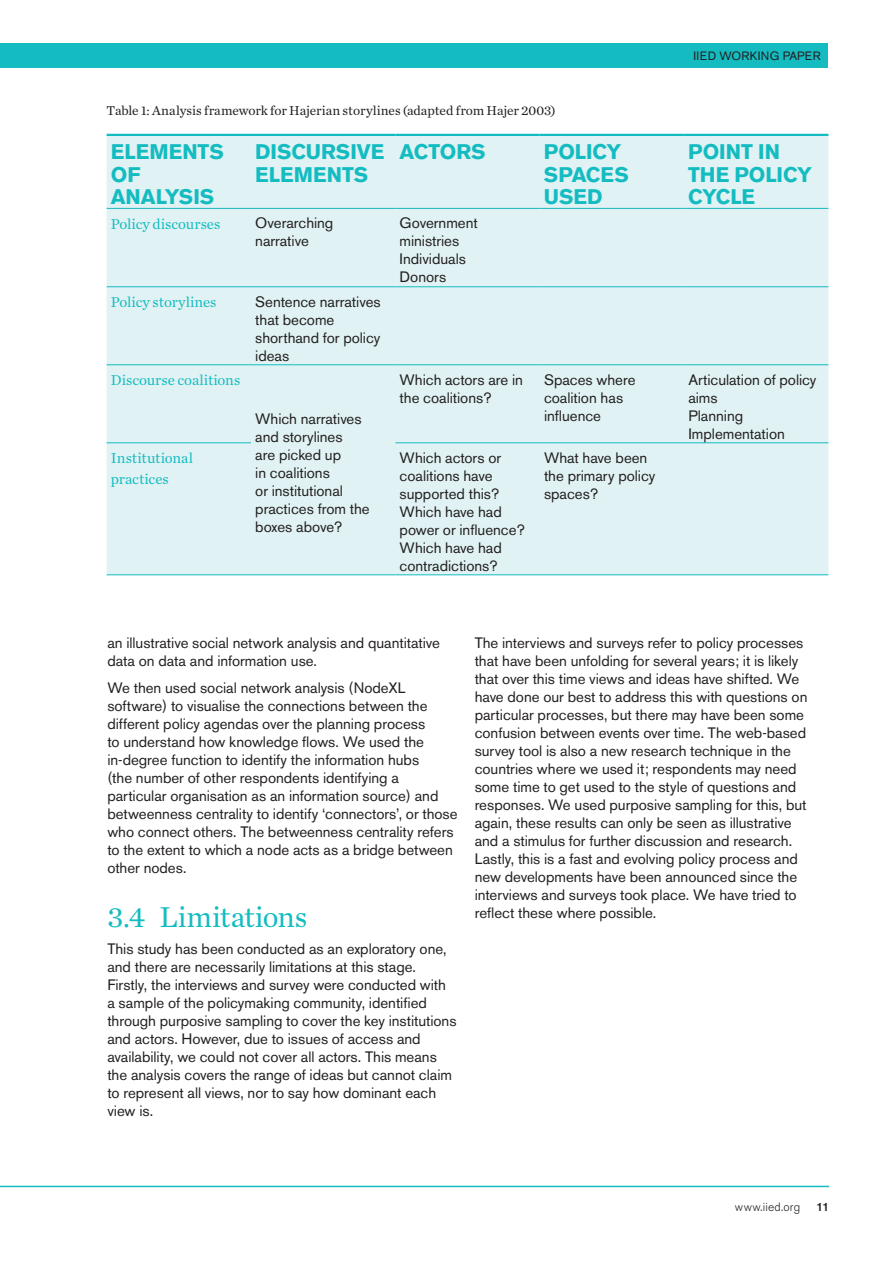
<style>
.page{position:relative;width:893px;height:1263px;background:#fff}
.page>*{position:absolute;margin:0;border:0;box-sizing:border-box;transform-origin:0 0}
.t1{font:30px "Chronicle Text G1";letter-spacing:-.005em;color:#14bcc1}
.t2{font:700 21px/22.5px "Akzidenz Grotesk BE";letter-spacing:-.005em;color:#14bcc1}
.t3{font:15px/18px "Akzidenz Grotesk BE";color:#231f20}
.t4{font:15px/21px "Chronicle Text G1";letter-spacing:-.005em;color:#14bcc1}
.t5{font:13.5px "Chronicle Text G1";color:#231f20}
.t6{font:12px "Akzidenz Grotesk BE";letter-spacing:.02em;color:#231f20}
.t7{font:300 12px "Akzidenz Grotesk BE";letter-spacing:.015em;color:#231f20}
.t8{font:500 12px "Akzidenz Grotesk BE";color:#231f20}
</style>
<div class="page">
<div style="left:0;top:43px;width:828px;height:24px;background:#14bcc1"></div>
<hr style="left:0;top:1186px;width:829px;height:1px;background:#14bcc1">
<div style="left:107px;top:136px;width:721px;height:438px;background:#e0f2f3"></div>
<hr style="left:107px;top:286px;width:144px;height:1px;background:#14bcc1">
<hr style="left:251px;top:286px;width:144px;height:1px;background:#14bcc1">
<hr style="left:395px;top:286px;width:145px;height:1px;background:#14bcc1">
<hr style="left:540px;top:286px;width:144px;height:1px;background:#14bcc1">
<hr style="left:684px;top:286px;width:144px;height:1px;background:#14bcc1">
<hr style="left:107px;top:364px;width:144px;height:1px;background:#14bcc1">
<hr style="left:251px;top:364px;width:144px;height:1px;background:#14bcc1">
<hr style="left:395px;top:364px;width:145px;height:1px;background:#14bcc1">
<hr style="left:540px;top:364px;width:144px;height:1px;background:#14bcc1">
<hr style="left:684px;top:364px;width:144px;height:1px;background:#14bcc1">
<hr style="left:107px;top:442px;width:144px;height:1px;background:#14bcc1">
<hr style="left:395px;top:442px;width:145px;height:1px;background:#14bcc1">
<hr style="left:540px;top:442px;width:144px;height:1px;background:#14bcc1">
<hr style="left:684px;top:442px;width:144px;height:1px;background:#14bcc1">
<hr style="left:107px;top:134px;width:144px;height:2px;background:#14bcc1">
<hr style="left:107px;top:208px;width:144px;height:1px;background:#14bcc1">
<hr style="left:107px;top:574px;width:144px;height:1px;background:#14bcc1">
<hr style="left:251px;top:134px;width:144px;height:2px;background:#14bcc1">
<hr style="left:395px;top:134px;width:145px;height:2px;background:#14bcc1">
<hr style="left:540px;top:134px;width:144px;height:2px;background:#14bcc1">
<hr style="left:684px;top:134px;width:144px;height:2px;background:#14bcc1">
<hr style="left:251px;top:208px;width:144px;height:1px;background:#14bcc1">
<hr style="left:395px;top:208px;width:145px;height:1px;background:#14bcc1">
<hr style="left:540px;top:208px;width:144px;height:1px;background:#14bcc1">
<hr style="left:684px;top:208px;width:144px;height:1px;background:#14bcc1">
<hr style="left:251px;top:574px;width:144px;height:1px;background:#14bcc1">
<hr style="left:395px;top:574px;width:145px;height:1px;background:#14bcc1">
<hr style="left:540px;top:574px;width:144px;height:1px;background:#14bcc1">
<hr style="left:684px;top:574px;width:144px;height:1px;background:#14bcc1">
<p class="t6" style="left:693px;top:48px;width:129px">IIED Working paper</p>
<p class="t5" style="left:107px;top:100px;width:451px">Table 1: Analysis framework for Hajerian storylines (adapted from Hajer 2003)</p>
<h2 class="t2" style="left:111px;top:141px;width:114px">ELEMENTS<br>OF<br>ANALYSIS</h2>
<h2 class="t2" style="left:255px;top:141px;width:129px">DISCURSIVE<br>ELEMENTS</h2>
<h2 class="t2" style="left:400px;top:141px;width:88px">ACTORS</h2>
<h2 class="t2" style="left:544px;top:141px;width:86px">POLICY<br>SPACES<br>USED</h2>
<h2 class="t2" style="left:688px;top:141px;width:125px">POINT IN<br>THE POLICY<br>CYCLE</h2>
<p class="t4" style="left:111px;top:213px;width:111px">Policy discourses</p>
<p class="t3" style="left:255px;top:214px;width:80px">Overarching narrative</p>
<p class="t3" style="left:400px;top:214px;width:80px">Government ministries<br>Individuals<br>Donors</p>
<p class="t4" style="left:111px;top:291px;width:107px">Policy storylines</p>
<p class="t3" style="left:255px;top:292px;width:127px">Sentence narratives that become shorthand for policy ideas</p>
<p class="t4" style="left:111px;top:369px;width:131px">Discourse coalitions</p>
<p class="t3" style="left:255px;top:409px;width:116px">Which narratives and storylines<br>are picked up<br>in coalitions<br>or institutional practices from the boxes above?</p>
<p class="t3" style="left:400px;top:370px;width:125px">Which actors are in the coalitions?</p>
<p class="t3" style="left:544px;top:370px;width:93px">Spaces where coalition has influence</p>
<p class="t3" style="left:688px;top:370px;width:130px">Articulation of policy aims<br>Planning<br>Implementation</p>
<p class="t4" style="left:111px;top:447px;width:84px">Institutional practices</p>
<p class="t3" style="left:400px;top:448px;width:127px">Which actors or coalitions have supported this?<br>Which have had power or influence?<br>Which have had contradictions?</p>
<p class="t3" style="left:544px;top:448px;width:113px">What have been the primary policy spaces?</p>
<p class="t3" style="left:107px;top:634px;width:334px">an illustrative social network analysis and quantitative data on data and information use.</p>
<p class="t3" style="left:107px;top:679px;width:352px">We then used social network analysis (NodeXL software) to visualise the connections between the different policy agendas over the planning process<br>to understand how knowledge flows. We used the in-degree function to identify the information hubs<br>(the number of other respondents identifying a particular organisation as an information source) and betweenness centrality to identify ‘connectors’, or those who connect others. The betweenness centrality refers to the extent to which a node acts as a bridge between other nodes.</p>
<h1 class="t1" style="left:107px;top:894px;width:202px">3.4 Limitations</h1>
<p class="t3" style="left:107px;top:940px;width:351px">This study has been conducted as an exploratory one, and there are necessarily limitations at this stage.<br>Firstly, the interviews and survey were conducted with a sample of the policymaking community, identified through purposive sampling to cover the key institutions and actors. However, due to issues of access and availability, we could not cover all actors. This means the analysis covers the range of ideas but cannot claim to represent all views, nor to say how dominant each view is.</p>
<p class="t3" style="left:475px;top:634px;width:334px">The interviews and surveys refer to policy processes that have been unfolding for several years; it is likely that over this time views and ideas have shifted. We have done our best to address this with questions on particular processes, but there may have been some confusion between events over time. The web-based survey tool is also a new research technique in the countries where we used it; respondents may need some time to get used to the style of questions and responses. We used purposive sampling for this, but again, these results can only be seen as illustrative and a stimulus for further discussion and research.<br>Lastly, this is a fast and evolving policy process and new developments have been announced since the interviews and surveys took place. We have tried to reflect these where possible.</p>
<p class="t7" style="left:735px;top:1200px;width:67px">www.iied.org</p>
<p class="t8" style="left:816px;top:1199px;width:14px">11</p>
</div>
